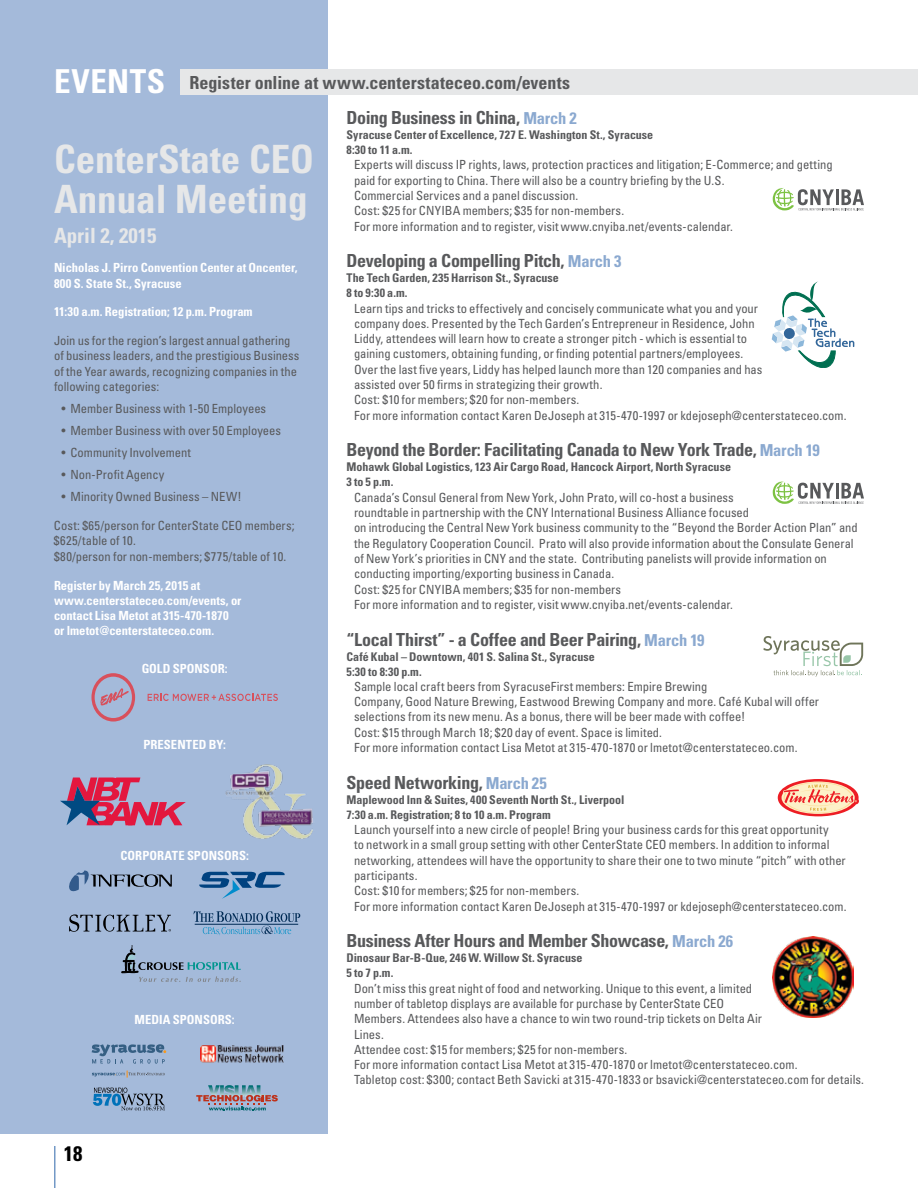
<style>
.page{position:relative;width:918px;height:1188px;background:#fff}
.page>*{position:absolute;margin:0;border:0;box-sizing:border-box;transform-origin:0 0}
.t1{font:700 condensed 39px/40.5px "Univers LT Std";color:#e6e7e8}
.t2{font:700 condensed 21px "Univers LT Std";color:#e6e7e8}
.t3{font:700 condensed 21px "Univers LT Std";color:#000}
.t4{font:700 condensed 18px "Univers LT Std";letter-spacing:-.02em;color:#58595b}
.t5{font:700 condensed 18px "Univers LT Std";color:#58595b}
.t6{font:condensed 12.6px/15.3px "Univers LT Std";letter-spacing:-.005em;color:#58595b}
.t7{font:700 condensed 12.6px/15.3px "Univers LT Std";color:#fff}
.t8{font:700 condensed 12px/15px "Univers LT Std";color:#58595b}
.s1{font-size:33px;color:#fff}
.s2{font-size:16.5px;color:#8ba9d0}
</style>
<div class="page">
<hr style="left:54px;top:1146px;width:2px;height:42px;background:#7399c6">
<div style="left:0;top:0;width:327px;height:1134px;background:#a4bada"></div>
<div style="left:180px;top:70px;width:738px;height:25px;background:#e6e7e8"></div>
<img style="left:200px;top:1045px;width:84px;height:18px">
<svg style="left:92px;top:1071px;width:73px;height:7px"></svg>
<svg style="left:92px;top:1044px;width:74px;height:20px"></svg>
<svg style="left:773px;top:188px;width:91px;height:22px"></svg>
<svg style="left:773px;top:481px;width:91px;height:23px"></svg>
<svg style="left:772px;top:281px;width:82px;height:87px"></svg>
<svg style="left:763px;top:636px;width:100px;height:40px"></svg>
<img style="left:773px;top:937px;width:81px;height:81px">
<svg style="left:778px;top:779px;width:81px;height:37px"></svg>
<svg style="left:196px;top:1085px;width:82px;height:25px"></svg>
<svg style="left:91px;top:673px;width:44px;height:49px"></svg>
<svg style="left:148px;top:694px;width:130px;height:7px"></svg>
<img style="left:225px;top:764px;width:88px;height:75px">
<svg style="left:60px;top:778px;width:126px;height:47px"></svg>
<svg style="left:93px;top:1088px;width:72px;height:22px"></svg>
<svg style="left:121px;top:945px;width:120px;height:37px"></svg>
<svg style="left:199px;top:872px;width:86px;height:27px"></svg>
<svg style="left:69px;top:871px;width:103px;height:20px"></svg>
<svg style="left:194px;top:911px;width:106px;height:24px"></svg>
<hr style="left:195px;top:924px;width:103px;height:1px;background:#002b55">
<svg style="left:69px;top:914px;width:102px;height:18px"></svg>
<h3 class="t5" style="left:54px;top:71px;width:518px"><span class="s1">EVENTS</span> Register online at www.centerstateceo.com/events</h3>
<h1 class="t1" style="left:54px;top:139px;width:262px">CenterState CEO<br>Annual Meeting</h1>
<h2 class="t2" style="left:54px;top:223px;width:104px">April 2, 2015</h2>
<p class="t7" style="left:54px;top:260px;width:245px">Nicholas J. Pirro Convention Center at Oncenter,<br>800 S. State St., Syracuse</p>
<p class="t7" style="left:54px;top:304px;width:200px">11:30 a.m. Registration; 12 p.m. Program</p>
<p class="t6" style="left:54px;top:333px;width:247px">Join us for the region’s largest annual gathering of business leaders, and the prestigious Business of the Year awards, recognizing companies in the following categories:</p>
<p class="t6" style="left:61px;top:401px;width:206px">• Member Business with 1-50 Employees</p>
<p class="t6" style="left:61px;top:423px;width:221px">• Member Business with over 50 Employees</p>
<p class="t6" style="left:61px;top:445px;width:131px">• Community Involvement</p>
<p class="t6" style="left:61px;top:467px;width:104px">• Non-Profit Agency</p>
<p class="t6" style="left:61px;top:489px;width:182px">• Minority Owned Business – NEW!</p>
<p class="t6" style="left:54px;top:518px;width:242px">Cost: $65/person for CenterState CEO members; $625/table of 10.<br>$80/person for non-members; $775/table of 10.</p>
<p class="t7" style="left:54px;top:577px;width:189px">Register by March 25, 2015 at www.centerstateceo.com/events, or contact Lisa Metot at 315-470-1870 or lmetot@centerstateceo.com.</p>
<p class="t7" style="left:142px;top:661px;width:87px">GOLD SPONSOR:</p>
<p class="t7" style="left:143px;top:737px;width:84px">PRESENTED BY:</p>
<p class="t7" style="left:120px;top:848px;width:130px">CORPORATE SPONSORS:</p>
<h2 class="t3" style="left:64px;top:1141px;width:20px">18</h2>
<p class="t7" style="left:135px;top:1012px;width:102px">MEDIA SPONSORS:</p>
<h3 class="t4" style="left:346px;top:107px;width:232px">Doing Business in China, <span class="s2">March 2</span></h3>
<p class="t8" style="left:346px;top:127px;width:308px">Syracuse Center of Excellence, 727 E. Washington St., Syracuse<br>8:30 to 11 a.m.</p>
<p class="t6" style="left:354px;top:157px;width:480px">Experts will discuss IP rights, laws, protection practices and litigation; E-Commerce; and getting paid for exporting to China. There will also be a country briefing by the U.S.<br>Commercial Services and a panel discussion.<br>Cost: $25 for CNYIBA members; $35 for non-members.<br>For more information and to register, visit www.cnyiba.net/events-calendar.</p>
<h3 class="t4" style="left:346px;top:250px;width:276px">Developing a Compelling Pitch, <span class="s2">March 3</span></h3>
<p class="t8" style="left:346px;top:270px;width:214px">The Tech Garden, 235 Harrison St., Syracuse<br>8 to 9:30 a.m.</p>
<p class="t6" style="left:354px;top:300px;width:494px">Learn tips and tricks to effectively and concisely communicate what you and your<br>company does. Presented by the Tech Garden’s Entrepreneur in Residence, John<br>Liddy, attendees will learn how to create a stronger pitch - which is essential to<br>gaining customers, obtaining funding, or finding potential partners/employees.<br>Over the last five years, Liddy has helped launch more than 120 companies and has<br>assisted over 50 firms in strategizing their growth.<br>Cost: $10 for members; $20 for non-members.<br>For more information contact Karen DeJoseph at 315-470-1997 or kdejoseph@centerstateceo.com.</p>
<h3 class="t4" style="left:346px;top:439px;width:475px">Beyond the Border: Facilitating Canada to New York Trade, <span class="s2">March 19</span></h3>
<p class="t8" style="left:346px;top:460px;width:386px">Mohawk Global Logistics, 123 Air Cargo Road, Hancock Airport, North Syracuse<br>3 to 5 p.m.</p>
<p class="t6" style="left:354px;top:489px;width:505px">Canada’s Consul General from New York, John Prato, will co-host a business<br>roundtable in partnership with the CNY International Business Alliance focused<br>on introducing the Central New York business community to the “Beyond the Border Action Plan” and the Regulatory Cooperation Council. Prato will also provide information about the Consulate General of New York’s priorities in CNY and the state. Contributing panelists will provide information on conducting importing/exporting business in Canada.<br>Cost: $25 for CNYIBA members; $35 for non-members<br>For more information and to register, visit www.cnyiba.net/events-calendar.</p>
<h3 class="t4" style="left:346px;top:628px;width:360px">“Local Thirst” - a Coffee and Beer Pairing, <span class="s2">March 19</span></h3>
<p class="t8" style="left:346px;top:649px;width:250px">Café Kubal – Downtown, 401 S. Salina St., Syracuse<br>5:30 to 8:30 p.m.</p>
<p class="t6" style="left:354px;top:679px;width:467px">Sample local craft beers from SyracuseFirst members: Empire Brewing<br>Company, Good Nature Brewing, Eastwood Brewing Company and more. Café Kubal will offer selections from its new menu. As a bonus, there will be beer made with coffee!<br>Cost: $15 through March 18; $20 day of event. Space is limited.<br>For more information contact Lisa Metot at 315-470-1870 or lmetot@centerstateceo.com.</p>
<h3 class="t4" style="left:346px;top:771px;width:202px">Speed Networking, <span class="s2">March 25</span></h3>
<p class="t8" style="left:346px;top:792px;width:279px">Maplewood Inn &amp; Suites, 400 Seventh North St., Liverpool<br>7:30 a.m. Registration; 8 to 10 a.m. Program</p>
<p class="t6" style="left:354px;top:822px;width:494px">Launch yourself into a new circle of people! Bring your business cards for this great opportunity<br>to network in a small group setting with other CenterState CEO members. In addition to informal networking, attendees will have the opportunity to share their one to two minute “pitch” with other participants.<br>Cost: $10 for members; $25 for non-members.<br>For more information contact Karen DeJoseph at 315-470-1997 or kdejoseph@centerstateceo.com.</p>
<h3 class="t4" style="left:346px;top:930px;width:388px">Business After Hours and Member Showcase, <span class="s2">March 26</span></h3>
<p class="t8" style="left:346px;top:951px;width:237px">Dinosaur Bar-B-Que, 246 W. Willow St. Syracuse<br>5 to 7 p.m.</p>
<p class="t6" style="left:354px;top:980px;width:511px">Don’t miss this great night of food and networking. Unique to this event, a limited<br>number of tabletop displays are available for purchase by CenterState CEO<br>Members. Attendees also have a chance to win two round-trip tickets on Delta Air<br>Lines.<br>Attendee cost: $15 for members; $25 for non-members.<br>For more information contact Lisa Metot at 315-470-1870 or lmetot@centerstateceo.com.<br>Tabletop cost: $300; contact Beth Savicki at 315-470-1833 or bsavicki@centerstateceo.com for details.</p>
</div>
